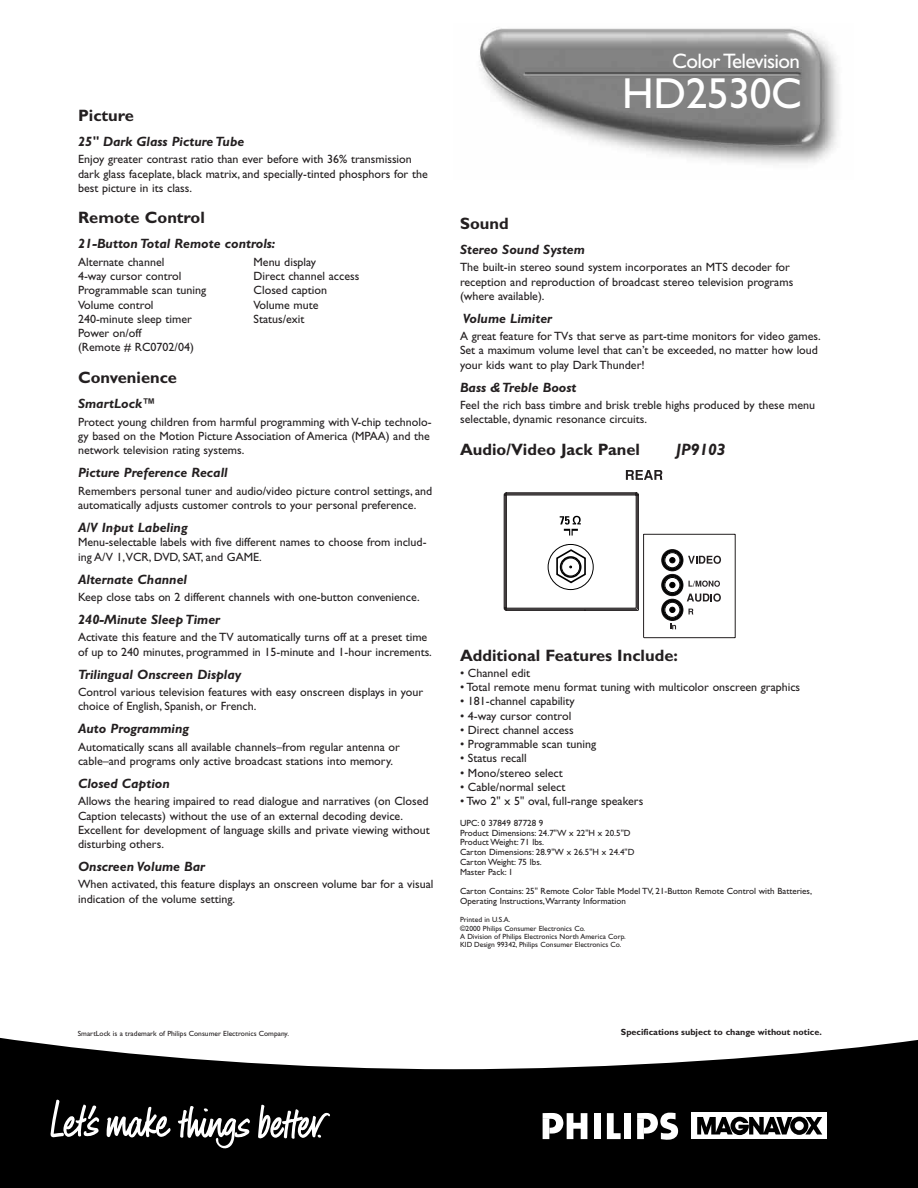
<style>
.page{position:relative;width:918px;height:1188px;background:#fff}
.page>*{position:absolute;margin:0;border:0;box-sizing:border-box;transform-origin:0 0}
.t1{font:43.5px "Gill Sans";letter-spacing:-.01em;color:#fff}
.t2{font:21px "Gill Sans";letter-spacing:-.03em;color:#fff}
.t3{font:700 16.5px "Gill Sans";color:#231f20}
.t4{font:italic 700 16.5px "Gill Sans";color:#231f20}
.t5{font:italic 700 13.5px "Gill Sans";color:#231f20}
.t6{font:12px/14.2px "Gill Sans";color:#231f20}
.t7{font:9px/9.8px "Gill Sans";color:#231f20}
.t8{font:700 9px "Gill Sans";color:#231f20}
.t9{font:7.5px/8.2px "Gill Sans";color:#231f20}
</style>
<div class="page">
<img style="left:479px;top:28px;width:360px;height:136px">
<svg style="left:0;top:1037px;width:918px;height:151px;fill:#000"></svg>
<svg style="left:50px;top:1099px;width:50px;height:38px"></svg>
<svg style="left:106px;top:1106px;width:65px;height:33px"></svg>
<svg style="left:178px;top:1105px;width:73px;height:45px"></svg>
<svg style="left:258px;top:1104px;width:72px;height:35px"></svg>
<svg style="left:637px;top:1113px;width:41px;height:27px"></svg>
<div style="left:594px;top:1113px;width:7px;height:26px;background:#fff"></div>
<div style="left:624px;top:1113px;width:7px;height:26px;background:#fff"></div>
<svg style="left:607px;top:1113px;width:14px;height:26px"></svg>
<svg style="left:543px;top:1113px;width:44px;height:26px"></svg>
<div style="left:543px;top:1119px;width:6px;height:20px;background:#fff"></div>
<div style="left:692px;top:1113px;width:135px;height:26px;background:#fff"></div>
<svg style="left:697px;top:1117px;width:125px;height:18px"></svg>
<hr style="left:735px;top:534px;width:1px;height:104px;background:#231f20">
<hr style="left:644px;top:534px;width:91px;height:1px;background:#231f20">
<hr style="left:643px;top:534px;width:1px;height:104px;background:#231f20">
<hr style="left:644px;top:637px;width:91px;height:1px;background:#231f20">
<svg style="left:504px;top:492px;width:135px;height:119px"></svg>
<svg style="left:661px;top:549px;width:60px;height:80px"></svg>
<svg style="left:626px;top:470px;width:36px;height:10px"></svg>
<h3 class="t3" style="left:78px;top:109px;width:58px">Picture</h3>
<p class="t5" style="left:78px;top:137px;width:168px">25" Dark Glass Picture Tube</p>
<p class="t6" style="left:78px;top:153px;width:351px">Enjoy greater contrast ratio than ever before with 36% transmission dark glass faceplate, black matrix, and specially-tinted phosphors for the best picture in its class.</p>
<h3 class="t3" style="left:78px;top:212px;width:128px">Remote Control</h3>
<p class="t5" style="left:78px;top:239px;width:199px">21-Button Total Remote controls:</p>
<p class="t6" style="left:78px;top:256px;width:88px">Alternate channel</p>
<p class="t6" style="left:254px;top:256px;width:64px">Menu display</p>
<p class="t6" style="left:78px;top:270px;width:105px">4-way cursor control</p>
<p class="t6" style="left:254px;top:270px;width:107px">Direct channel access</p>
<p class="t6" style="left:78px;top:285px;width:130px">Programmable scan tuning</p>
<p class="t6" style="left:254px;top:285px;width:75px">Closed caption</p>
<p class="t6" style="left:78px;top:299px;width:77px">Volume control</p>
<p class="t6" style="left:254px;top:299px;width:66px">Volume mute</p>
<p class="t6" style="left:78px;top:313px;width:115px">240-minute sleep timer</p>
<p class="t6" style="left:254px;top:313px;width:52px">Status/exit</p>
<p class="t6" style="left:78px;top:327px;width:117px">Power on/off<br>(Remote # RC0702/04)</p>
<h3 class="t3" style="left:78px;top:372px;width:101px">Convenience</h3>
<p class="t5" style="left:78px;top:399px;width:79px">SmartLock™</p>
<p class="t6" style="left:78px;top:416px;width:355px">Protect young children from harmful programming with V-chip technolo&shy;gy based on the Motion Picture Association of America (MPAA) and the network television rating systems.</p>
<p class="t5" style="left:78px;top:468px;width:151px">Picture Preference Recall</p>
<p class="t6" style="left:78px;top:485px;width:356px">Remembers personal tuner and audio/video picture control settings, and automatically adjusts customer controls to your personal preference.</p>
<p class="t5" style="left:78px;top:522px;width:111px">A/V Input Labeling</p>
<p class="t6" style="left:78px;top:536px;width:350px">Menu-selectable labels with five different names to choose from includ&shy;ing A/V 1,VCR, DVD, SAT, and GAME.</p>
<p class="t5" style="left:78px;top:574px;width:111px">Alternate Channel</p>
<p class="t6" style="left:78px;top:591px;width:343px">Keep close tabs on 2 different channels with one-button convenience.</p>
<p class="t5" style="left:78px;top:615px;width:144px">240-Minute Sleep Timer</p>
<p class="t6" style="left:78px;top:632px;width:355px">Activate this feature and the TV automatically turns off at a preset time of up to 240 minutes, programmed in 15-minute and 1-hour increments.</p>
<p class="t5" style="left:78px;top:669px;width:165px">Trilingual Onscreen Display</p>
<p class="t6" style="left:78px;top:686px;width:347px">Control various television features with easy onscreen displays in your choice of English, Spanish, or French.</p>
<p class="t5" style="left:78px;top:724px;width:113px">Auto Programming</p>
<p class="t6" style="left:78px;top:741px;width:323px">Automatically scans all available channels–from regular antenna or cable–and programs only active broadcast stations into memory.</p>
<p class="t5" style="left:78px;top:779px;width:93px">Closed Caption</p>
<p class="t6" style="left:78px;top:795px;width:353px">Allows the hearing impaired to read dialogue and narratives (on Closed Caption telecasts) without the use of an external decoding device.<br>Excellent for development of language skills and private viewing without disturbing others.</p>
<p class="t5" style="left:78px;top:862px;width:129px">Onscreen Volume Bar</p>
<p class="t6" style="left:78px;top:879px;width:357px">When activated, this feature displays an onscreen volume bar for a visual indication of the volume setting.</p>
<h2 class="t2" style="left:672px;top:53px;width:129px">Color Television</h2>
<h1 class="t1" style="left:622px;top:78px;width:181px">HD2530C</h1>
<h3 class="t3" style="left:460px;top:217px;width:50px">Sound</h3>
<p class="t5" style="left:460px;top:245px;width:126px">Stereo Sound System</p>
<p class="t6" style="left:460px;top:261px;width:335px">The built-in stereo sound system incorporates an MTS decoder for reception and reproduction of broadcast stereo television programs (where available).</p>
<p class="t5" style="left:463px;top:313px;width:91px">Volume Limiter</p>
<p class="t6" style="left:460px;top:330px;width:362px">A great feature for TVs that serve as part-time monitors for video games.<br>Set a maximum volume level that can’t be exceeded, no matter how loud your kids want to play Dark Thunder!</p>
<p class="t5" style="left:460px;top:382px;width:118px">Bass &amp; Treble Boost</p>
<p class="t6" style="left:460px;top:399px;width:356px">Feel the rich bass timbre and brisk treble highs produced by these menu selectable, dynamic resonance circuits.</p>
<h3 class="t3" style="left:460px;top:444px;width:181px">Audio/Video Jack Panel</h3>
<h3 class="t4" style="left:676px;top:444px;width:51px">JP9103</h3>
<h3 class="t3" style="left:460px;top:649px;width:219px">Additional Features Include:</h3>
<p class="t6" style="left:460px;top:667px;width:72px">• Channel edit</p>
<p class="t6" style="left:460px;top:681px;width:342px">• Total remote menu format tuning with multicolor onscreen graphics</p>
<p class="t6" style="left:460px;top:696px;width:116px">• 181-channel capability</p>
<p class="t6" style="left:460px;top:710px;width:113px">• 4-way cursor control</p>
<p class="t6" style="left:460px;top:724px;width:115px">• Direct channel access</p>
<p class="t6" style="left:460px;top:738px;width:138px">• Programmable scan tuning</p>
<p class="t6" style="left:460px;top:753px;width:68px">• Status recall</p>
<p class="t6" style="left:460px;top:767px;width:104px">• Mono/stereo select</p>
<p class="t6" style="left:460px;top:781px;width:107px">• Cable/normal select</p>
<p class="t6" style="left:460px;top:795px;width:185px">• Two 2" x 5" oval, full-range speakers</p>
<p class="t7" style="left:460px;top:819px;width:176px">UPC: 0 37849 87728 9<br>Product Dimensions: 24.7"W x 22"H x 20.5"D<br>Product Weight: 71 lbs.<br>Carton Dimensions: 28.9"W x 26.5"H x 24.4"D<br>Carton Weight: 75 lbs.<br>Master Pack: 1</p>
<p class="t7" style="left:460px;top:887px;width:353px">Carton Contains: 25" Remote Color Table Model TV, 21-Button Remote Control with Batteries,<br>Operating Instructions,Warranty Information</p>
<p class="t9" style="left:460px;top:917px;width:167px">Printed in U.S.A.<br>©2000 Philips Consumer Electronics Co.<br>A Division of Philips Electronics North America Corp.<br>KID Design 99342, Philips Consumer Electronics Co.</p>
<p class="t9" style="left:78px;top:1030px;width:213px">SmartLock is a trademark of Philips Consumer Electronics Company.</p>
<p class="t8" style="left:621px;top:1029px;width:203px">Specifications subject to change without notice.</p>
</div>
